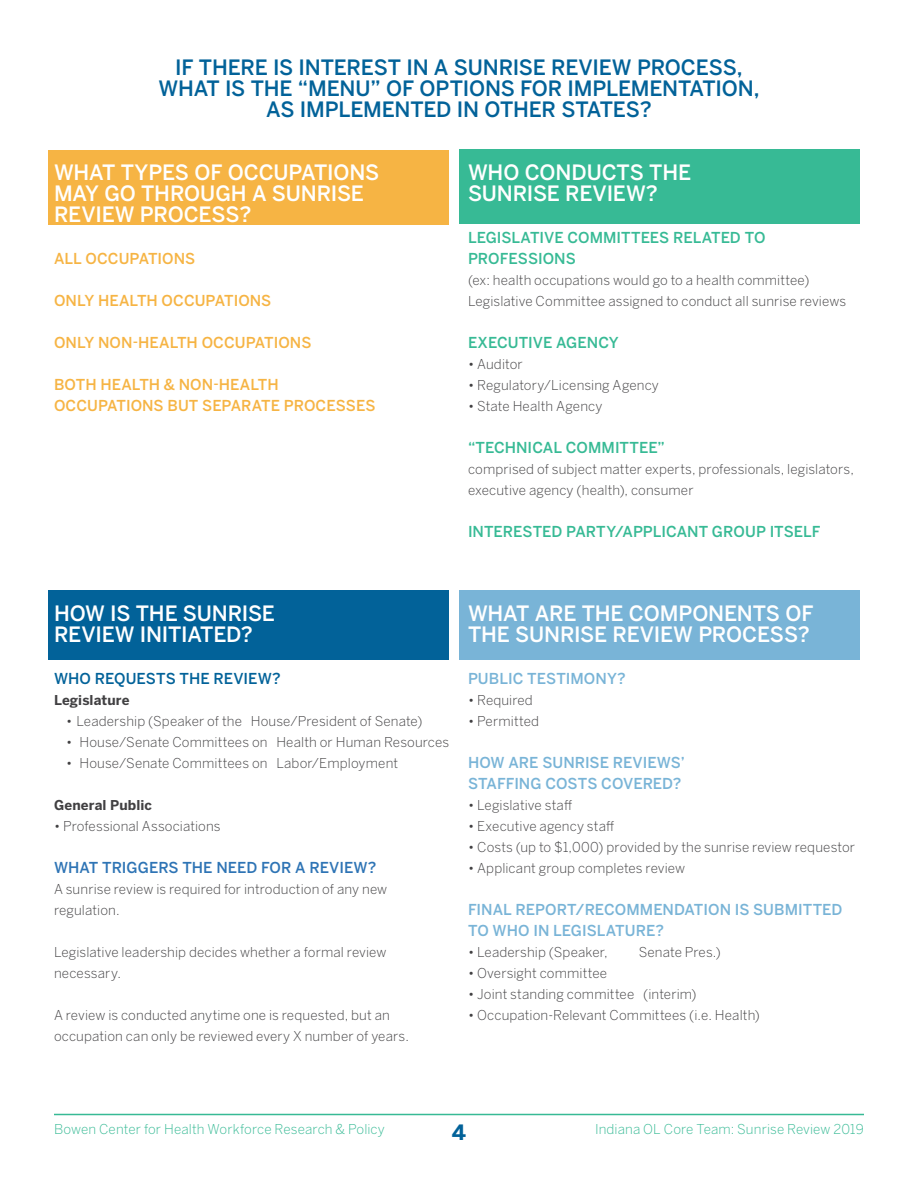
<style>
.page{position:relative;width:918px;height:1188px;background:#fff}
.page>*{position:absolute;margin:0;border:0;box-sizing:border-box;transform-origin:0 0}
.Heading_2{font:500 21px/21px "Benton Sans";letter-spacing:-.01em;color:#fff}
.Heading_2-2{font:500 21px/21px "Benton Sans";letter-spacing:-.01em;color:#026299;text-align:center}
.t1{font:700 21px "Benton Sans";color:#026299}
.Heading_3{font:500 15px/21px "Benton Sans";color:#79b4d7}
.Heading_3-2{font:500 15px "Benton Sans";color:#f6b444}
.Heading_3-3{font:500 15px/21px "Benton Sans";color:#37ba95}
.Heading_3-4{font:500 15px "Benton Sans";color:#2e74b5}
.Heading_3-5{font:500 15px "Benton Sans";letter-spacing:.005em;color:#026299}
.t2{font:300 13.5px/21px "Benton Sans";letter-spacing:.01em;color:#414042}
.t3{font:300 13.5px "Benton Sans";letter-spacing:.01em;color:#37ba95}
.t4{font:700 13.5px "Benton Sans";letter-spacing:.01em;color:#414042}
</style>
<div class="page">
<hr style="left:54px;top:1114px;width:810px;height:1px;background:#37ba95">
<div style="left:459px;top:591px;width:401px;height:69px;background:#79b4d7"></div>
<div style="left:48px;top:150px;width:400px;height:75px;background:#f6b444"></div>
<div style="left:48px;top:591px;width:400px;height:69px;background:#026299"></div>
<div style="left:459px;top:149px;width:401px;height:75px;background:#37ba95"></div>
<p class="Heading_2-2" style="left:158px;top:57px;width:603px">IF THERE IS INTEREST IN A SUNRISE REVIEW PROCESS,<br>WHAT IS THE “MENU” OF OPTIONS FOR IMPLEMENTATION,<br>AS IMPLEMENTED IN OTHER STATES?</p>
<p class="Heading_2" style="left:54px;top:162px;width:327px">WHAT TYPES OF OCCUPATIONS<br>MAY GO THROUGH A SUNRISE<br>REVIEW PROCESS?</p>
<p class="Heading_3-2" style="left:54px;top:249px;width:143px">ALL OCCUPATIONS</p>
<p class="Heading_3-2" style="left:54px;top:291px;width:219px">ONLY HEALTH OCCUPATIONS</p>
<p class="Heading_3-2" style="left:54px;top:333px;width:259px">ONLY NON-HEALTH OCCUPATIONS</p>
<p class="Heading_3-2" style="left:54px;top:375px;width:226px">BOTH HEALTH &amp; NON-HEALTH</p>
<p class="Heading_3-2" style="left:54px;top:396px;width:323px">OCCUPATIONS BUT SEPARATE PROCESSES</p>
<p class="Heading_2" style="left:468px;top:162px;width:225px">WHO CONDUCTS THE<br>SUNRISE REVIEW?</p>
<p class="Heading_3-3" style="left:468px;top:227px;width:299px">LEGISLATIVE COMMITTEES RELATED TO<br>PROFESSIONS</p>
<p class="t2" style="left:468px;top:270px;width:343px">(ex: health occupations would go to a health committee)</p>
<p class="t2" style="left:468px;top:291px;width:380px">Legislative Committee assigned to conduct all sunrise reviews</p>
<p class="Heading_3-3" style="left:468px;top:332px;width:152px">EXECUTIVE AGENCY</p>
<p class="t2" style="left:468px;top:354px;width:56px">• Auditor</p>
<p class="t2" style="left:468px;top:375px;width:192px">• Regulatory/Licensing Agency</p>
<p class="t2" style="left:468px;top:396px;width:136px">• State Health Agency</p>
<p class="Heading_3-3" style="left:468px;top:437px;width:198px">“TECHNICAL COMMITTEE”</p>
<p class="t2" style="left:468px;top:459px;width:387px">comprised of subject matter experts, professionals, legislators, executive agency (health), consumer</p>
<p class="Heading_3-3" style="left:468px;top:521px;width:354px">INTERESTED PARTY/APPLICANT GROUP ITSELF</p>
<p class="Heading_2" style="left:54px;top:603px;width:223px">HOW IS THE SUNRISE<br>REVIEW INITIATED?</p>
<p class="Heading_3-5" style="left:54px;top:669px;width:228px">WHO REQUESTS THE REVIEW?</p>
<p class="t4" style="left:54px;top:692px;width:77px">Legislature</p>
<p class="t2" style="left:66px;top:711px;width:358px">• Leadership (Speaker of the House/President of Senate)</p>
<p class="t2" style="left:66px;top:732px;width:385px">• House/Senate Committees on Health or Human Resources</p>
<p class="t2" style="left:66px;top:753px;width:334px">• House/Senate Committees on Labor/Employment</p>
<p class="t4" style="left:54px;top:797px;width:99px">General Public</p>
<p class="t2" style="left:54px;top:816px;width:168px">• Professional Associations</p>
<p class="Heading_3-4" style="left:54px;top:858px;width:324px">WHAT TRIGGERS THE NEED FOR A REVIEW?</p>
<p class="t2" style="left:54px;top:879px;width:335px">A sunrise review is required for introduction of any new regulation.</p>
<p class="t2" style="left:54px;top:942px;width:334px">Legislative leadership decides whether a formal review necessary.</p>
<p class="t2" style="left:54px;top:1005px;width:356px">A review is conducted anytime one is requested, but an occupation can only be reviewed every X number of years.</p>
<p class="Heading_2" style="left:468px;top:603px;width:347px">WHAT ARE THE COMPONENTS OF<br>THE SUNRISE REVIEW PROCESS?</p>
<p class="Heading_3" style="left:468px;top:668px;width:159px">PUBLIC TESTIMONY?</p>
<p class="t2" style="left:468px;top:690px;width:66px">• Required</p>
<p class="t2" style="left:468px;top:711px;width:73px">• Permitted</p>
<p class="Heading_3" style="left:468px;top:752px;width:219px">HOW ARE SUNRISE REVIEWS’</p>
<p class="Heading_3" style="left:468px;top:773px;width:215px">STAFFING COSTS COVERED?</p>
<p class="t2" style="left:468px;top:795px;width:106px">• Legislative staff</p>
<p class="t2" style="left:468px;top:816px;width:148px">• Executive agency staff</p>
<p class="t2" style="left:468px;top:837px;width:389px">• Costs (up to $1,000) provided by the sunrise review requestor</p>
<p class="t2" style="left:468px;top:858px;width:219px">• Applicant group completes review</p>
<p class="Heading_3" style="left:468px;top:899px;width:376px">FINAL REPORT/RECOMMENDATION IS SUBMITTED<br>TO WHO IN LEGISLATURE?</p>
<p class="t2" style="left:468px;top:942px;width:141px">• Leadership (Speaker,</p>
<p class="t2" style="left:639px;top:942px;width:84px">Senate Pres.)</p>
<p class="t2" style="left:468px;top:963px;width:141px">• Oversight committee</p>
<p class="t2" style="left:468px;top:984px;width:230px">• Joint standing committee (interim)</p>
<p class="t2" style="left:468px;top:1005px;width:293px">• Occupation-Relevant Committees (i.e. Health)</p>
<p class="t3" style="left:54px;top:1121px;width:332px">Bowen Center for Health Workforce Research &amp; Policy</p>
<h1 class="t1" style="left:452px;top:1119px;width:16px">4</h1>
<p class="t3" style="left:595px;top:1121px;width:270px">Indiana OL Core Team: Sunrise Review 2019</p>
</div>
